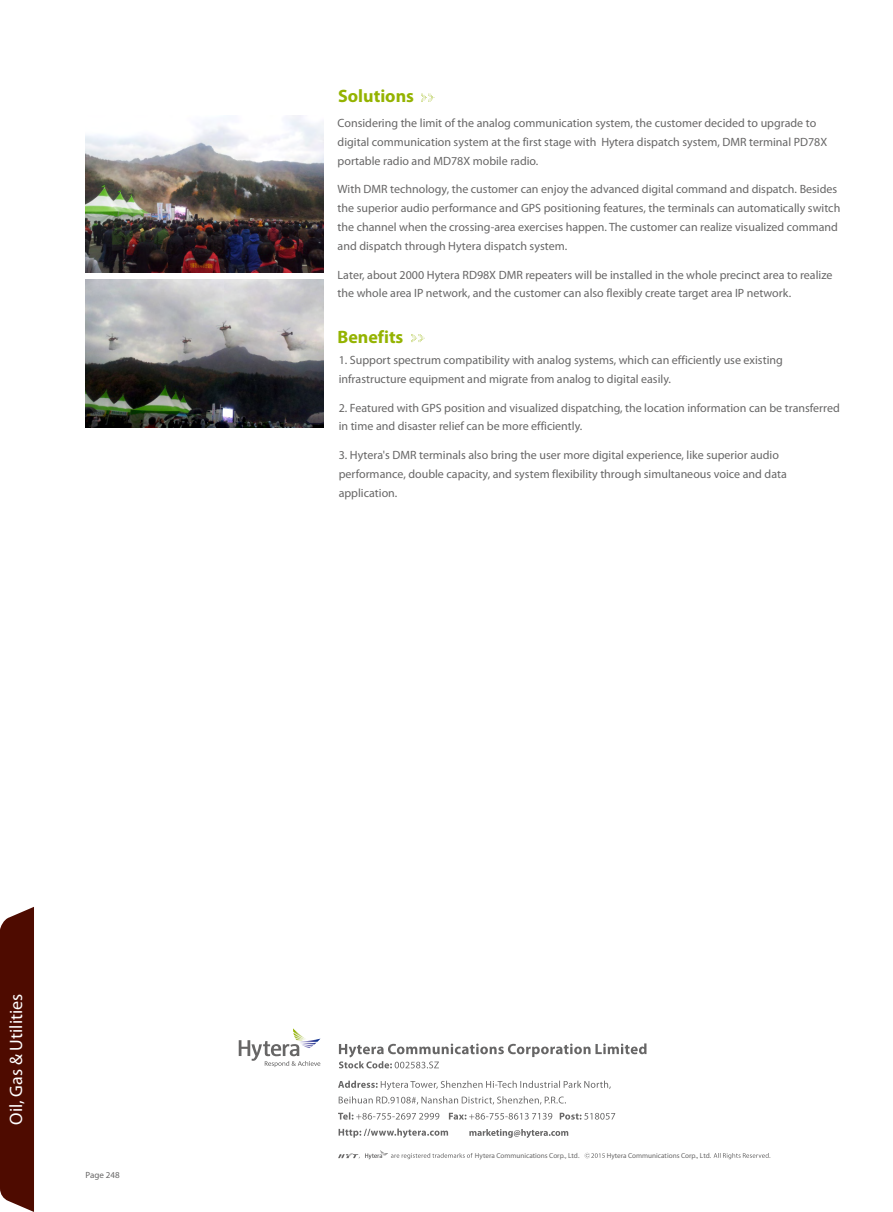
<style>
.page{position:relative;width:893px;height:1212px;background:#fff}
.page>*{position:absolute;margin:0;border:0;box-sizing:border-box;transform-origin:0 0}
.t1{font:700 18px "Myriad Pro";color:#94b301}
.t2{font:18px "Myriad Pro";color:#fff}
.t3{font:12px/18.8px "Myriad Pro";color:#676666}
.t4{font:9px "Myriad Pro";color:#676666}
.t5{font:7.2px "Myriad Pro";color:#676666}
</style>
<div class="page">
<svg style="left:411px;top:334px;width:14px;height:8px"></svg>
<img style="left:85px;top:116px;width:238px;height:157px">
<img style="left:85px;top:279px;width:238px;height:149px">
<svg style="left:421px;top:94px;width:14px;height:8px"></svg>
<svg style="left:239px;top:1028px;width:81px;height:39px"></svg>
<svg style="left:339px;top:1043px;width:307px;height:25px"></svg>
<svg style="left:338px;top:1081px;width:277px;height:57px"></svg>
<svg style="left:338px;top:1150px;width:135px;height:9px"></svg>
<svg style="left:584px;top:1153px;width:186px;height:6px"></svg>
<div style="left:0;top:907px;width:34px;height:305px;background:#4e0b00"></div>
<p class="t2" style="left:9px;top:1125px;width:132px;rotate:-90deg">Oil, Gas &amp; Utilities</p>
<p class="t4" style="left:85px;top:1171px;width:36px">Page 248</p>
<p class="t1" style="left:338px;top:89px;width:77px">Solutions</p>
<p class="t3" style="left:338px;top:115px;width:491px">Considering the limit of the analog communication system, the customer decided to upgrade to digital communication system at the first stage with Hytera dispatch system, DMR terminal PD78X portable radio and MD78X mobile radio.</p>
<p class="t3" style="left:338px;top:181px;width:504px">With DMR technology, the customer can enjoy the advanced digital command and dispatch. Besides the superior audio performance and GPS positioning features, the terminals can automatically switch the channel when the crossing-area exercises happen. The customer can realize visualized command and dispatch through Hytera dispatch system.</p>
<p class="t3" style="left:338px;top:266px;width:496px">Later, about 2000 Hytera RD98X DMR repeaters will be installed in the whole precinct area to realize the whole area IP network, and the customer can also flexibly create target area IP network.</p>
<p class="t1" style="left:337px;top:329px;width:68px">Benefits</p>
<p class="t3" style="left:339px;top:352px;width:446px">1. Support spectrum compatibility with analog systems, which can efficiently use existing infrastructure equipment and migrate from analog to digital easily.</p>
<p class="t3" style="left:339px;top:399px;width:503px">2. Featured with GPS position and visualized dispatching, the location information can be transferred in time and disaster relief can be more efficiently.</p>
<p class="t3" style="left:339px;top:447px;width:450px">3. Hytera's DMR terminals also bring the user more digital experience, like superior audio performance, double capacity, and system flexibility through simultaneous voice and data application.</p>
<p class="t5" style="left:475px;top:1152px;width:106px">Hytera Communications Corp., Ltd.</p>
<p class="t5" style="left:607px;top:1152px;width:106px">Hytera Communications Corp., Ltd.</p>
</div>
